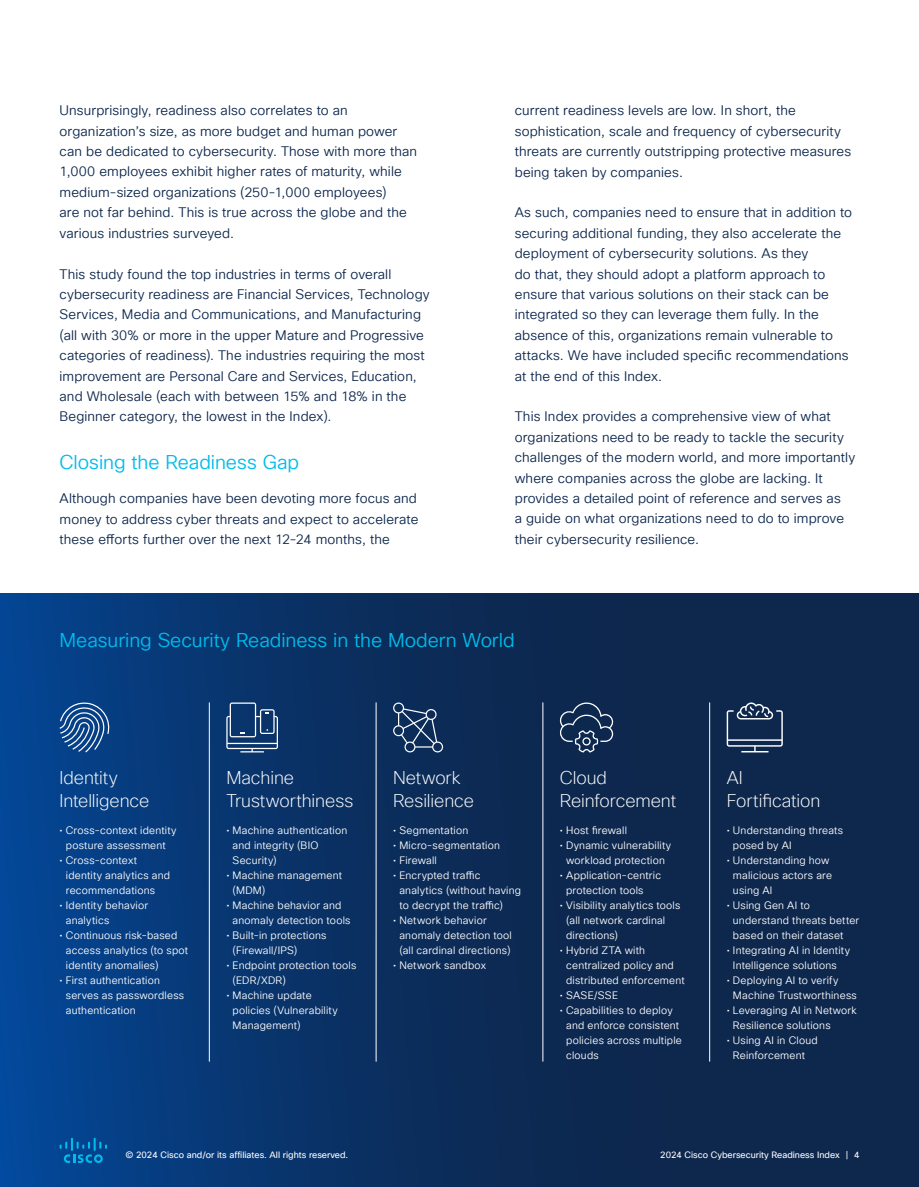
<style>
.page{position:relative;width:919px;height:1187px;background:#fff}
.page>*{position:absolute;margin:0;border:0;box-sizing:border-box;transform-origin:0 0}
.t1{font:19.5px "Cisco Sans TT Light";color:#00bceb}
.t2{font:200 18px/22.5px "Cisco Sans TT";letter-spacing:-.005em;color:#fff}
.t3{font:13.5px/20.4px "Cisco Sans TT Light";letter-spacing:.01em;color:#0d274d}
.t4{font:10.5px/15px "Cisco Sans TT Light";letter-spacing:.02em;color:#fff}
.t5{font:9px "Cisco Sans TT";color:#fff}
</style>
<div class="page">
<svg style="left:0;top:593px;width:918px;height:593px;background:#0a2f61"></svg>
<svg style="left:393px;top:702px;width:50px;height:51px;background:#314d72"></svg>
<svg style="left:60px;top:699px;width:52px;height:53px;background:#33629c"></svg>
<svg style="left:226px;top:702px;width:52px;height:50px;background:#375a86"></svg>
<svg style="left:726px;top:702px;width:56px;height:50px;background:#344a6a"></svg>
<svg style="left:558px;top:701px;width:56px;height:51px;background:#2c4365"></svg>
<hr style="left:709px;top:702px;width:1px;height:359px;background:#fff">
<hr style="left:542px;top:702px;width:1px;height:359px;background:#fff">
<hr style="left:376px;top:702px;width:1px;height:359px;background:#fff">
<hr style="left:209px;top:702px;width:1px;height:359px;background:#fff">
<svg style="left:60px;top:1137px;width:47px;height:25px"></svg>
<p class="t3" style="left:60px;top:101px;width:359px">Unsurprisingly, readiness also correlates to an organization’s size, as more budget and human power can be dedicated to cybersecurity. Those with more than 1,000 employees exhibit higher rates of maturity, while medium-sized organizations (250-1,000 employees)<br>are not far behind. This is true across the globe and the various industries surveyed.</p>
<p class="t3" style="left:60px;top:264px;width:371px">This study found the top industries in terms of overall cybersecurity readiness are Financial Services, Technology Services, Media and Communications, and Manufacturing (all with 30% or more in the upper Mature and Progressive categories of readiness). The industries requiring the most improvement are Personal Care and Services, Education, and Wholesale (each with between 15% and 18% in the Beginner category, the lowest in the Index).</p>
<h1 class="t1" style="left:60px;top:449px;width:241px">Closing the Readiness Gap</h1>
<p class="t3" style="left:60px;top:488px;width:360px;text-align:justify">Although companies have been devoting more focus and money to address cyber threats and expect to accelerate these efforts further over the next 12-24 months, the</p>
<p class="t3" style="left:514px;top:101px;width:338px">current readiness levels are low. In short, the sophistication, scale and frequency of cybersecurity threats are currently outstripping protective measures being taken by companies.</p>
<p class="t3" style="left:514px;top:203px;width:339px">As such, companies need to ensure that in addition to securing additional funding, they also accelerate the deployment of cybersecurity solutions. As they<br>do that, they should adopt a platform approach to ensure that various solutions on their stack can be integrated so they can leverage them fully. In the absence of this, organizations remain vulnerable to attacks. We have included specific recommendations at the end of this Index.</p>
<p class="t3" style="left:514px;top:407px;width:342px">This Index provides a comprehensive view of what organizations need to be ready to tackle the security challenges of the modern world, and more importantly where companies across the globe are lacking. It provides a detailed point of reference and serves as<br>a guide on what organizations need to do to improve their cybersecurity resilience.</p>
<h1 class="t1" style="left:60px;top:627px;width:456px">Measuring Security Readiness in the Modern World</h1>
<h2 class="t2" style="left:60px;top:767px;width:91px">Identity<br>Intelligence</h2>
<p class="t4" style="left:60px;top:823px;width:118px;text-align:center">• Cross-context identity posture assessment</p>
<p class="t4" style="left:66px;top:853px;width:106px;text-indent:-6px">• Cross-context identity analytics and recommendations</p>
<p class="t4" style="left:66px;top:898px;width:84px;text-indent:-6px">• Identity behavior analytics</p>
<p class="t4" style="left:66px;top:928px;width:124px;text-indent:-6px">• Continuous risk-based access analytics (to spot identity anomalies)</p>
<p class="t4" style="left:66px;top:973px;width:120px;text-indent:-6px">• First authentication serves as passwordless authentication</p>
<h2 class="t2" style="left:226px;top:767px;width:129px">Machine<br>Trustworthiness</h2>
<p class="t4" style="left:232px;top:823px;width:116px;text-indent:-6px">• Machine authentication and integrity (BIO<br>Security)</p>
<p class="t4" style="left:232px;top:868px;width:111px;text-indent:-6px">• Machine management (MDM)</p>
<p class="t4" style="left:232px;top:898px;width:119px;text-indent:-6px">• Machine behavior and anomaly detection tools</p>
<p class="t4" style="left:232px;top:928px;width:95px;text-indent:-6px">• Built-in protections (Firewall/IPS)</p>
<p class="t4" style="left:232px;top:958px;width:125px;text-indent:-6px">• Endpoint protection tools (EDR/XDR)</p>
<p class="t4" style="left:232px;top:988px;width:107px;text-indent:-6px">• Machine update policies (Vulnerability<br>Management)</p>
<h2 class="t2" style="left:393px;top:767px;width:83px">Network<br>Resilience</h2>
<p class="t4" style="left:393px;top:823px;width:77px">• Segmentation</p>
<p class="t4" style="left:393px;top:838px;width:108px">• Micro-segmentation</p>
<p class="t4" style="left:393px;top:853px;width:45px">• Firewall</p>
<p class="t4" style="left:399px;top:868px;width:123px;text-indent:-6px">• Encrypted traffic analytics (without having to decrypt the traffic)</p>
<p class="t4" style="left:399px;top:913px;width:114px;text-indent:-6px">• Network behavior anomaly detection tool (all cardinal directions)</p>
<p class="t4" style="left:393px;top:958px;width:94px">• Network sandbox</p>
<h2 class="t2" style="left:560px;top:767px;width:118px">Cloud<br>Reinforcement</h2>
<p class="t4" style="left:560px;top:823px;width:69px">• Host firewall</p>
<p class="t4" style="left:560px;top:838px;width:113px;text-align:center">• Dynamic vulnerability workload protection</p>
<p class="t4" style="left:566px;top:868px;width:96px;text-indent:-6px">• Application-centric protection tools</p>
<p class="t4" style="left:566px;top:898px;width:116px;text-indent:-6px">• Visibility analytics tools (all network cardinal directions)</p>
<p class="t4" style="left:566px;top:943px;width:120px;text-indent:-6px">• Hybrid ZTA with centralized policy and distributed enforcement</p>
<p class="t4" style="left:560px;top:988px;width:60px">• SASE/SSE</p>
<p class="t4" style="left:566px;top:1003px;width:117px;text-indent:-6px">• Capabilities to deploy and enforce consistent policies across multiple clouds</p>
<h2 class="t2" style="left:726px;top:767px;width:95px">AI<br>Fortification</h2>
<p class="t4" style="left:733px;top:823px;width:112px;text-indent:-6px">• Understanding threats posed by AI</p>
<p class="t4" style="left:733px;top:853px;width:101px;text-indent:-6px">• Understanding how malicious actors are using AI</p>
<p class="t4" style="left:733px;top:898px;width:128px;text-indent:-6px">• Using Gen AI to understand threats better based on their dataset</p>
<p class="t4" style="left:733px;top:943px;width:118px;text-indent:-6px">• Integrating AI in Identity<br>Intelligence solutions</p>
<p class="t4" style="left:733px;top:973px;width:125px;text-indent:-6px">• Deploying AI to verify<br>Machine Trustworthiness</p>
<p class="t4" style="left:733px;top:1003px;width:125px;text-indent:-6px">• Leveraging AI in Network<br>Resilience solutions</p>
<p class="t4" style="left:733px;top:1033px;width:86px;text-indent:-6px">• Using AI in Cloud<br>Reinforcement</p>
<p class="t5" style="left:125px;top:1149px;width:224px">© 2024 Cisco and/or its affiliates. All rights reserved.</p>
<p class="t5" style="left:660px;top:1149px;width:201px">2024 Cisco Cybersecurity Readiness Index | 4</p>
</div>
